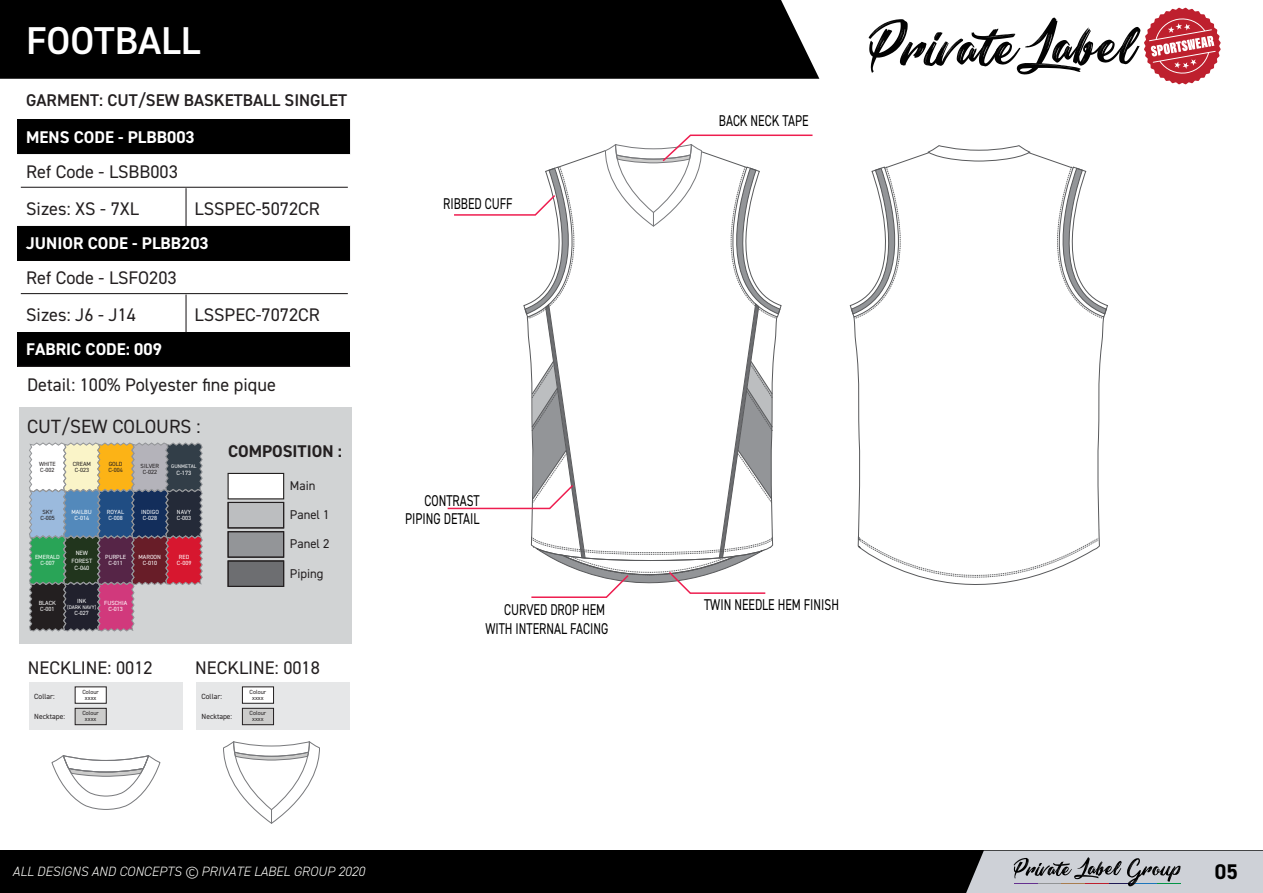
<style>
.page{position:relative;width:1263px;height:893px;background:#fff}
.page>*{position:absolute;margin:0;border:0;box-sizing:border-box;transform-origin:0 0}
.t1{font:600 38.85px "DIN2014";color:#fff}
.t2{font:700 21.3px "DIN2014";color:#000}
.t3{font:19.2px "DIN2014";color:#231f20}
.t4{font:18.3px/37px "DIN2014";color:#231f20}
.t5{font:700 16.95px "DIN2014";color:#fff}
.t6{font:600 16.95px "DIN2014";color:#231f20}
.t7{font:700 16.95px "DIN2014";color:#231f20}
.t8{font:15.6px/18.8px "DIN2014";color:#000;text-align:right;scale:.77 1}
.t9{font:italic 300 13.5px "DIN2014";color:#fbfbf8}
.t10{font:12.75px "DIN2014";color:#231f20}
.t11{font:7.5px "DIN2014";color:#231f20}
.t12{font:6.15px/7.4px "DIN2014";color:#fff;text-align:center}
.t13{font:6px/6px "DIN2014";color:#fff;text-align:center}
.t14{font:6px/6px "DIN2014";color:#231f20;text-align:center}
.t15{font:5.25px "DIN2014";letter-spacing:-.025em;color:#fff}
.t16{font:5.25px "DIN2014";color:#fff}
</style>
<div class="page">
<div style="left:29px;top:682px;width:154px;height:48px;background:#e6e7e8"></div>
<div style="left:75px;top:687px;width:31px;height:16px;background:#fff"></div>
<div style="left:75px;top:708px;width:32px;height:17px;background:#cccccb;border:1px solid #231f20"></div>
<div style="left:196px;top:682px;width:154px;height:48px;background:#e6e7e8"></div>
<div style="left:242px;top:687px;width:32px;height:16px;background:#fff;border:1px solid #231f20"></div>
<div style="left:242px;top:708px;width:32px;height:17px;background:#cccccb;border:1px solid #231f20"></div>
<svg style="left:51px;top:755px;width:110px;height:55px"></svg>
<svg style="left:223px;top:741px;width:97px;height:83px"></svg>
<div style="left:19px;top:408px;width:333px;height:236px;background:#d1d3d4"></div>
<div style="left:18px;top:332px;width:332px;height:34px;background:#000"></div>
<hr style="left:18px;top:366px;width:332px;height:1px;background:#231f20">
<div style="left:0;top:851px;width:1263px;height:42px;background:#000"></div>
<div style="left:0;top:0;width:819px;height:79px;background:#000"></div>
<svg style="left:966px;top:851px;width:297px;height:42px;background:#b6b8be"></svg>
<svg style="left:869px;top:8px;width:352px;height:76px"></svg>
<div style="left:18px;top:120px;width:332px;height:34px;background:#000"></div>
<hr style="left:21px;top:187px;width:327px;height:1px;background:#231f20">
<div style="left:17px;top:119px;width:334px;height:36px;border:1px solid #231f20"></div>
<hr style="left:185px;top:188px;width:2px;height:38px;background:#231f20">
<div style="left:18px;top:226px;width:332px;height:34px;background:#000"></div>
<hr style="left:21px;top:293px;width:327px;height:1px;background:#231f20">
<div style="left:17px;top:225px;width:334px;height:36px;border:1px solid #231f20"></div>
<hr style="left:185px;top:295px;width:2px;height:37px;background:#231f20">
<svg style="left:29px;top:442px;width:174px;height:189px;background:#807679"></svg>
<div style="left:228px;top:473px;width:56px;height:26px;background:#fff;border:1px solid #221f1f"></div>
<div style="left:228px;top:502px;width:56px;height:26px;background:#bcbec0"></div>
<div style="left:228px;top:502px;width:56px;height:26px;border:1px solid #231f20"></div>
<div style="left:228px;top:531px;width:56px;height:27px;background:#939598"></div>
<div style="left:228px;top:531px;width:56px;height:27px;border:1px solid #231f20"></div>
<div style="left:228px;top:560px;width:56px;height:27px;background:#6d6e71;border:1px solid #231f20"></div>
<div style="left:228px;top:561px;width:56px;height:26px;border:1px solid #231f20"></div>
<svg style="left:853px;top:319px;width:251px;height:266px"></svg>
<svg style="left:849px;top:145px;width:259px;height:174px"></svg>
<svg style="left:447px;top:134px;width:366px;height:464px"></svg>
<h1 class="t1" style="left:26px;top:15px;width:176px">FOOTBALL</h1>
<p class="t6" style="left:26px;top:89px;width:322px">GARMENT: CUT/SEW BASKETBALL SINGLET</p>
<p class="t5" style="left:26px;top:126px;width:170px">MENS CODE - PLBB003</p>
<p class="t4" style="left:26px;top:153px;width:153px">Ref Code - LSBB003<br>Sizes: XS - 7XL</p>
<p class="t4" style="left:195px;top:190px;width:127px">LSSPEC-5072CR</p>
<p class="t5" style="left:26px;top:232px;width:184px">JUNIOR CODE - PLBB203</p>
<p class="t4" style="left:26px;top:259px;width:152px">Ref Code - LSFO203<br>Sizes: J6 - J14</p>
<p class="t5" style="left:26px;top:338px;width:137px">FABRIC CODE: 009</p>
<p class="t4" style="left:195px;top:296px;width:127px">LSSPEC-7072CR</p>
<p class="t4" style="left:27px;top:365px;width:250px">Detail: 100% Polyester fine pique</p>
<p class="t3" style="left:27px;top:415px;width:175px">CUT/SEW COLOURS :</p>
<p class="t14" style="left:39px;top:461px;width:18px;text-align:left">WHITE<br>C-002</p>
<p class="t14" style="left:73px;top:461px;width:20px">CREAM<br>C-023</p>
<p class="t14" style="left:108px;top:461px;width:16px;text-align:left">GOLD<br>C-004</p>
<p class="t14" style="left:141px;top:462px;width:20px">SILVER<br>C-022</p>
<p class="t16" style="left:171px;top:462px;width:27px">GUNMETAL</p>
<p class="t12" style="left:176px;top:469px;width:16px">C-173</p>
<p class="t14" style="left:41px;top:509px;width:16px;text-align:left">SKY<br>C-005</p>
<p class="t13" style="left:72px;top:509px;width:22px">MAILBU<br>C-014</p>
<p class="t13" style="left:107px;top:509px;width:19px;text-align:left">ROYAL<br>C-008</p>
<p class="t13" style="left:141px;top:509px;width:20px">INDIGO<br>C-028</p>
<p class="t13" style="left:177px;top:509px;width:16px;text-align:left">NAVY<br>C-003</p>
<p class="t13" style="left:35px;top:553px;width:26px">EMERALD<br>C-007</p>
<p class="t12" style="left:72px;top:549px;width:22px">NEW<br>FOREST<br>C-040</p>
<p class="t13" style="left:105px;top:553px;width:22px">PURPLE<br>C-011</p>
<p class="t13" style="left:39px;top:600px;width:19px;text-align:left">BLACK<br>C-001</p>
<p class="t13" style="left:77px;top:598px;width:11px">INK</p>
<p class="t15" style="left:67px;top:604px;width:31px">(DARK NAVY)</p>
<p class="t13" style="left:75px;top:610px;width:16px">C-027</p>
<p class="t13" style="left:104px;top:600px;width:25px">FUSCHIA<br>C-013</p>
<p class="t13" style="left:138px;top:553px;width:24px">MAROON<br>C-010</p>
<p class="t13" style="left:177px;top:553px;width:16px">RED<br>C-009</p>
<p class="t7" style="left:228px;top:440px;width:115px">COMPOSITION :</p>
<p class="t10" style="left:290px;top:478px;width:27px">Main</p>
<p class="t10" style="left:290px;top:507px;width:41px">Panel 1</p>
<p class="t10" style="left:290px;top:536px;width:41px">Panel 2</p>
<p class="t10" style="left:290px;top:565px;width:35px">Piping</p>
<p class="t4" style="left:28px;top:649px;width:126px">NECKLINE: 0012</p>
<p class="t11" style="left:34px;top:692px;width:22px">Collar:</p>
<p class="t11" style="left:34px;top:711px;width:32px">Necktape:</p>
<p class="t14" style="left:82px;top:689px;width:18px">Colour xxxx</p>
<p class="t14" style="left:82px;top:710px;width:18px">Colour xxxx</p>
<p class="t4" style="left:195px;top:649px;width:126px">NECKLINE: 0018</p>
<p class="t11" style="left:202px;top:692px;width:22px">Collar:</p>
<p class="t11" style="left:202px;top:711px;width:32px">Necktape:</p>
<p class="t14" style="left:250px;top:689px;width:18px">Colour xxxx</p>
<p class="t14" style="left:250px;top:710px;width:18px">Colour xxxx</p>
<p class="t8" style="left:443px;top:194px;width:92px">RIBBED CUFF</p>
<p class="t8" style="left:405px;top:490px;width:98px">CONTRAST<br>PIPING DETAIL</p>
<p class="t8" style="left:485px;top:600px;width:161px">CURVED DROP HEM<br>WITH INTERNAL FACING</p>
<p class="t9" style="left:13px;top:863px;width:353px">ALL DESIGNS AND CONCEPTS © PRIVATE LABEL GROUP 2020</p>
<p class="t8" style="left:719px;top:111px;width:118px">BACK NECK TAPE</p>
<p class="t8" style="left:704px;top:595px;width:177px">TWIN NEEDLE HEM FINISH</p>
<p class="t2" style="left:1215px;top:858px;width:24px">05</p>
</div>
